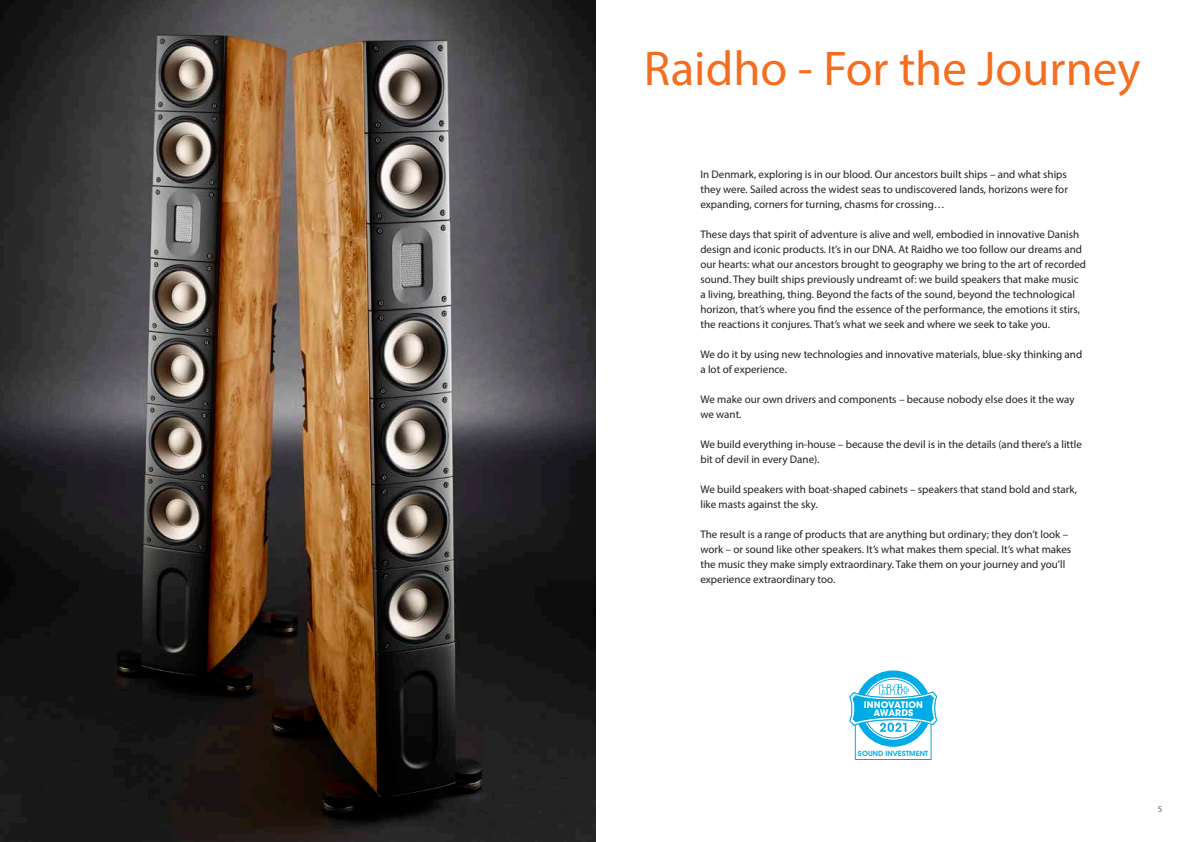
<style>
.page{position:relative;width:1191px;height:842px;background:#fff}
.page>*{position:absolute;margin:0;border:0;box-sizing:border-box;transform-origin:0 0}
.t1{font:49px "Myriad Pro";color:#f36e21}
.t2{font:11px/15px "Myriad Pro";color:#231f20}
.t3{font:700 9px/8px "ITC Avant Garde Std";letter-spacing:.015em;color:#fff;text-align:center}
.t4{font:9px "Myriad Pro";color:#939598}
.t5{font:600 7px "ITC Avant Garde Std";letter-spacing:.015em;color:#00abe6}
</style>
<div class="page">
<img style="left:0;top:0;width:595px;height:842px">
<svg style="left:858px;top:674px;width:70px;height:69px"></svg>
<div style="left:855px;top:670px;width:76px;height:77px;border:7px solid #00abe6;border-radius:50%"></div>
<svg style="left:864px;top:679px;width:58px;height:59px"></svg>
<svg style="left:849px;top:684px;width:88px;height:76px"></svg>
<h1 class="t1" style="left:643px;top:38px;width:498px">Raidho - For the Journey</h1>
<p class="t2" style="left:700px;top:167px;width:369px;text-align:justify">In Denmark, exploring is in our blood. Our ancestors built ships – and what ships they were. Sailed across the widest seas to undiscovered lands, horizons were for expanding, corners for turning, chasms for crossing…</p>
<p class="t2" style="left:700px;top:227px;width:387px">These days that spirit of adventure is alive and well, embodied in innovative Danish design and iconic products. It’s in our DNA. At Raidho we too follow our dreams and our hearts: what our ancestors brought to geography we bring to the art of recorded sound. They built ships previously undreamt of: we build speakers that make music a living, breathing, thing. Beyond the facts of the sound, beyond the technological horizon, that’s where you find the essence of the performance, the emotions it stirs, the reactions it conjures. That’s what we seek and where we seek to take you.</p>
<p class="t2" style="left:700px;top:347px;width:383px">We do it by using new technologies and innovative materials, blue-sky thinking and a lot of experience.</p>
<p class="t2" style="left:700px;top:392px;width:376px">We make our own drivers and components – because nobody else does it the way we want.</p>
<p class="t2" style="left:700px;top:437px;width:383px">We build everything in-house – because the devil is in the details (and there’s a little bit of devil in every Dane).</p>
<p class="t2" style="left:700px;top:482px;width:378px">We build speakers with boat-shaped cabinets – speakers that stand bold and stark, like masts against the sky.</p>
<p class="t2" style="left:700px;top:527px;width:372px">The result is a range of products that are anything but ordinary; they don’t look – work – or sound like other speakers. It’s what makes them special. It’s what makes the music they make simply extraordinary. Take them on your journey and you’ll experience extraordinary too.</p>
<p class="t3" style="left:863px;top:700px;width:61px">INNOVATION<br>AWARDS</p>
<p class="t5" style="left:858px;top:749px;width:72px">SOUND INVESTMENT</p>
<p class="t4" style="left:1157px;top:803px;width:6px">5</p>
</div>
